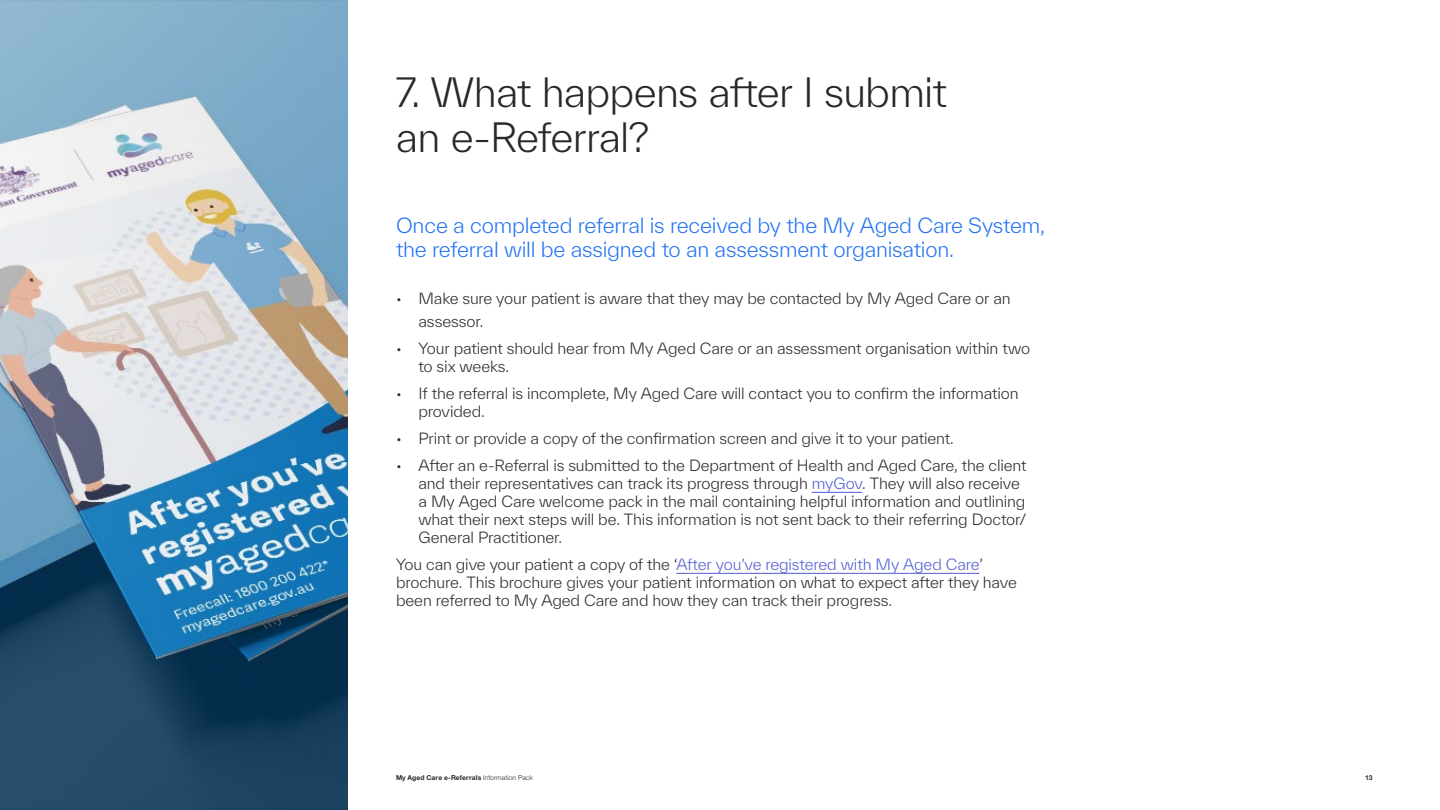
<style>
.page{position:relative;width:1440px;height:810px;background:#fff}
.page>*{position:absolute;margin:0;border:0;box-sizing:border-box;transform-origin:0 0}
.t1{font:300 39px/45px "TWK Everett";letter-spacing:-.02em;color:#282828}
.t2{font:300 20.25px/24px "TWK Everett";letter-spacing:-.01em;color:#2273f2}
.t3{font:300 15px/18px "TWK Everett";letter-spacing:-.01em;color:#282828}
.t4{font:700 6.75px "Helvetica Neue";letter-spacing:.02em;color:#282828}
.s1{color:#4f5cd6}
.s2{font-weight:300}
</style>
<div class="page">
<img style="left:0;top:0;width:348px;height:810px">
<hr style="left:812px;top:492px;width:50px;height:1px;background:#4f5cd6">
<hr style="left:676px;top:573px;width:303px;height:1px;background:#4f5cd6">
<h1 class="t1" style="left:396px;top:69px;width:553px">7. What happens after I submit an e-Referral?</h1>
<h2 class="t2" style="left:396px;top:214px;width:651px">Once a completed referral is received by the My Aged Care System, the referral will be assigned to an assessment organisation.</h2>
<p class="t3" style="left:418px;top:287px;width:594px;line-height:23.2px;text-indent:-22px">• Make sure your patient is aware that they may be contacted by My Aged Care or an assessor.</p>
<p class="t3" style="left:418px;top:339px;width:613px;text-indent:-22px">• Your patient should hear from My Aged Care or an assessment organisation within two to six weeks.</p>
<p class="t3" style="left:418px;top:384px;width:602px;text-indent:-22px">• If the referral is incomplete, My Aged Care will contact you to confirm the information provided.</p>
<p class="t3" style="left:396px;top:429px;width:559px">• Print or provide a copy of the confirmation screen and give it to your patient.</p>
<p class="t3" style="left:418px;top:456px;width:610px;text-indent:-22px">• After an e-Referral is submitted to the Department of Health and Aged Care, the client and their representatives can track its progress through <span class="s1">myGov</span>. They will also receive a My Aged Care welcome pack in the mail containing helpful information and outlining what their next steps will be. This information is not sent back to their referring Doctor/ General Practitioner.</p>
<p class="t3" style="left:396px;top:555px;width:622px">You can give your patient a copy of the ‘<span class="s1">After you’ve registered with My Aged Care</span>’ brochure. This brochure gives your patient information on what to expect after they have been referred to My Aged Care and how they can track their progress.</p>
<p class="t4" style="left:396px;top:772px;width:138px">My Aged Care e-Referrals <span class="s2">Information Pack</span></p>
<p class="t4" style="left:1365px;top:772px;width:9px">13</p>
</div>
